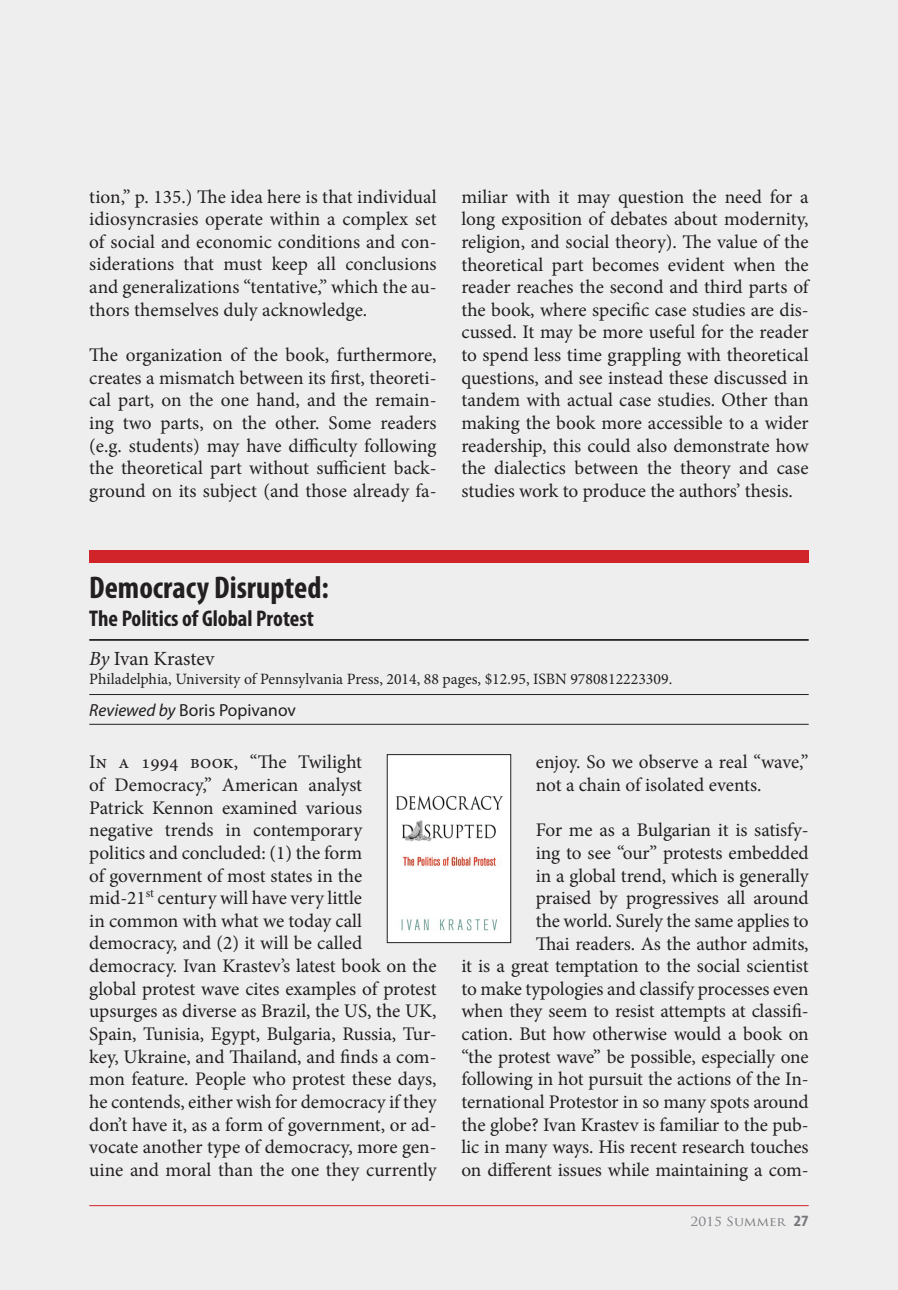
<style>
.page{position:relative;width:898px;height:1290px;background:#eeeeef}
.page>*{position:absolute;margin:0;border:0;box-sizing:border-box;transform-origin:0 0}
.t1{font:700 condensed 31.5px "Myriad Pro";color:#231f20}
.t2{font:700 condensed 22.75px "Myriad Pro";color:#231f20}
.t3{font:20.12px "Minion Pro";color:#231f20}
.t4{font:19.25px/22.6px "Minion Pro";letter-spacing:-.005em;color:#231f20;text-align:justify}
.t5{font:17.5px "Myriad Pro";color:#231f20}
.t6{font:15.75px "Minion Pro";color:#231f20}
.t7{font:12.25px "Trajan Pro";color:#76787b;scale:1.11 1}
.s1{font-style:italic}
.s2{font-family:"Myriad Pro";font-weight:700;font-stretch:condensed;font-size:15.75px}
</style>
<div class="page">
<hr style="left:89px;top:1205px;width:720px;height:1px;background:#d1232a">
<hr style="left:89px;top:694px;width:720px;height:1px;background:#231f20">
<hr style="left:89px;top:724px;width:720px;height:1px;background:#231f20">
<hr style="left:89px;top:639px;width:720px;height:2px;background:#231f20">
<div style="left:89px;top:551px;width:720px;height:12px;background:#d1232a"></div>
<img style="left:389px;top:756px;width:120px;height:185px">
<div style="left:387px;top:754px;width:124px;height:189px;border:1px solid #231f20"></div>
<p class="t4" style="left:89px;top:185px;width:349px">tion,” p. 135.) The idea here is that individual idiosyncrasies operate within a complex set of social and economic conditions and con&shy;siderations that must keep all conclusions and generalizations “tentative,” which the au&shy;thors themselves duly acknowledge.</p>
<p class="t4" style="left:89px;top:344px;width:349px">The organization of the book, furthermore, creates a mismatch between its first, theoreti&shy;cal part, on the one hand, and the remain&shy;ing two parts, on the other. Some readers (e.g. students) may have difficulty following the theoretical part without sufficient back&shy;ground on its subject (and those already fa-</p>
<p class="t4" style="left:461px;top:185px;width:349px">miliar with it may question the need for a long exposition of debates about modernity, religion, and social theory). The value of the theoretical part becomes evident when the reader reaches the second and third parts of the book, where specific case studies are dis&shy;cussed. It may be more useful for the reader to spend less time grappling with theoretical questions, and see instead these discussed in tandem with actual case studies. Other than making the book more accessible to a wider readership, this could also demonstrate how the dialectics between the theory and case studies work to produce the authors’ thesis.</p>
<h1 class="t1" style="left:89px;top:568px;width:241px">Democracy Disrupted:</h1>
<p class="t2" style="left:89px;top:604px;width:226px">The Politics of Global Protest</p>
<p class="t3" style="left:89px;top:645px;width:127px"><span class="s1">By</span> Ivan Krastev</p>
<p class="t6" style="left:89px;top:668px;width:584px">Philadelphia, University of Pennsylvania Press, 2014, 88 pages, $12.95, ISBN 9780812223309.</p>
<p class="t5" style="left:89px;top:699px;width:208px"><span class="s1">Reviewed by</span> Boris Popivanov</p>
<p class="t4" style="left:89px;top:751px;width:349px;text-align:left">In a 1994 book, “The Twilight<br>of Democracy,” American analyst<br>Patrick Kennon examined various<br>negative trends in contemporary<br>politics and concluded: (1) the form<br>of government of most states in the<br>mid-21<sup>st</sup> century will have very little<br>in common with what we today call democracy, and (2) it will be called democracy. Ivan Krastev’s latest book on the global protest wave cites examples of protest upsurges as diverse as Brazil, the US, the UK, Spain, Tunisia, Egypt, Bulgaria, Russia, Tur&shy;key, Ukraine, and Thailand, and finds a com&shy;mon feature. People who protest these days, he contends, either wish for democracy if they don’t have it, as a form of government, or ad&shy;vocate another type of democracy, more gen&shy;uine and moral than the one they currently</p>
<p class="t4" style="left:536px;top:751px;width:274px">enjoy. So we observe a real “wave,” not a chain of isolated events.</p>
<p class="t4" style="left:461px;top:819px;width:349px;text-align:right">For me as a Bulgarian it is satisfy-<br>ing to see “our” protests embedded<br>in a global trend, which is generally<br>praised by progressives all around<br>the world. Surely the same applies to<br>Thai readers. As the author admits,<br>it is a great temptation to the social scientist to make typologies and classify processes even when they seem to resist attempts at classifi&shy;cation. But how otherwise would a book on “the protest wave” be possible, especially one following in hot pursuit the actions of the In&shy;ternational Protestor in so many spots around the globe? Ivan Krastev is familiar to the pub&shy;lic in many ways. His recent research touches on different issues while maintaining a com-</p>
<p class="t7" style="left:691px;top:1213px;width:108px">2015 SUMMER <span class="s2">27</span></p>
</div>
